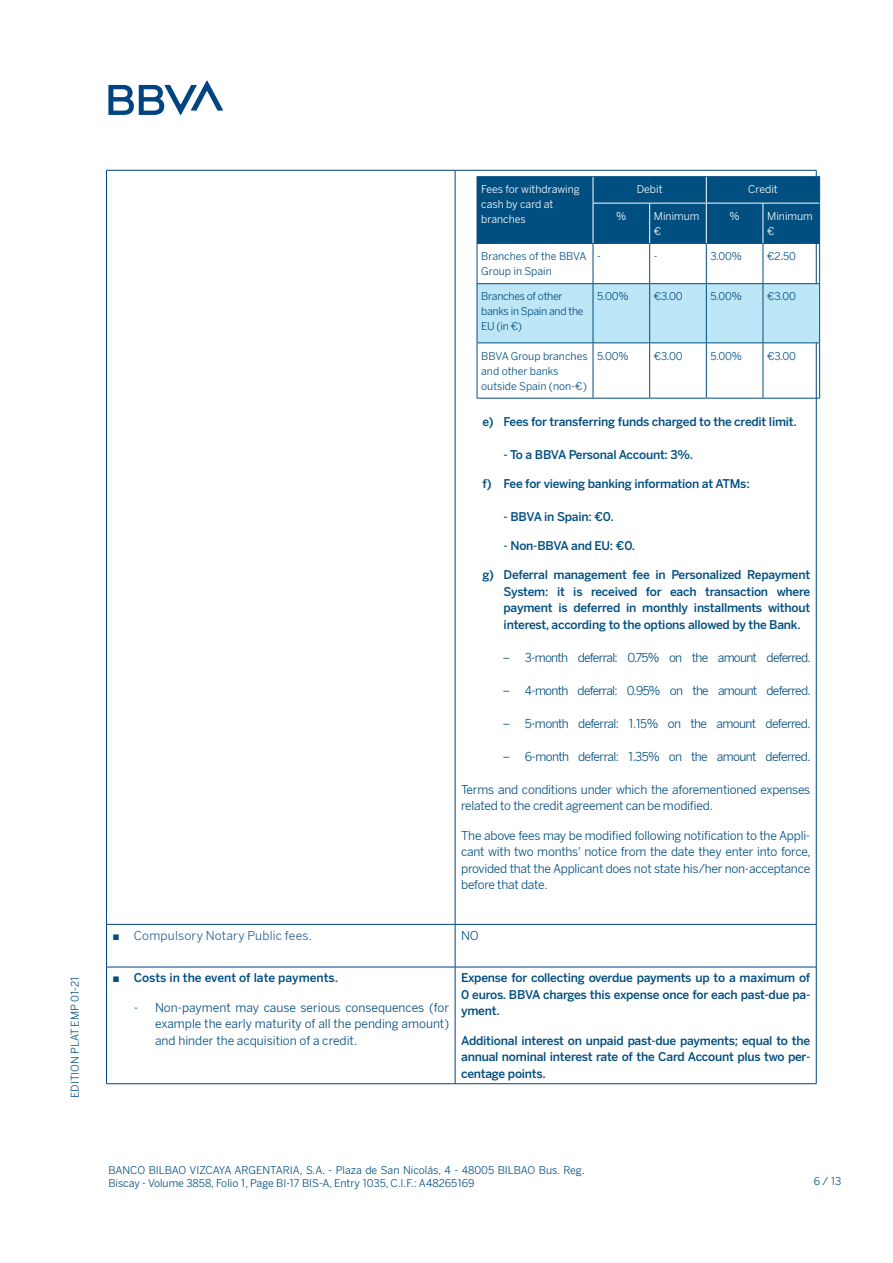
<style>
.page{position:relative;width:893px;height:1263px;background:#fff}
.page>*{position:absolute;margin:0;border:0;box-sizing:border-box;transform-origin:0 0}
.t1{font:500 12px/16.5px "Benton Sans BBVA";letter-spacing:-.02em;color:#014e80;text-align:justify}
.t2{font:12px/16.5px "BBVA Benton Sans";letter-spacing:-.03em;color:#014e80;text-align:justify}
.t3{font:12px "BBVA Benton Sans";letter-spacing:-.06em;color:#014e80}
.t4{font:12px "BBVA Benton Sans";letter-spacing:-.05em;color:#014e80}
.t5{font:500 12px "Benton Sans BBVA";color:#014e80}
.t6{font:12px "BBVA Benton Sans";letter-spacing:.015em;color:#266094}
.t7{font:10.5px/15px "BBVA Benton Sans";color:#014e80}
.t8{font:10.5px/15px "BBVA Benton Sans";color:#fff}
.t9{font:10.5px/15px "BBVA Benton Sans";letter-spacing:-.025em;color:#014e80}
.s1{font-family:"Arial";color:#014e80}
.s2{font-family:"Arial";font-weight:400}
</style>
<div class="page">
<svg style="left:108px;top:80px;width:115px;height:35px"></svg>
<hr style="left:106px;top:170px;width:349px;height:1px;background:#004481">
<hr style="left:106px;top:170px;width:1px;height:754px;background:#004481">
<hr style="left:455px;top:170px;width:361px;height:1px;background:#004481">
<hr style="left:455px;top:170px;width:1px;height:754px;background:#004481">
<hr style="left:816px;top:170px;width:1px;height:754px;background:#004481">
<hr style="left:106px;top:924px;width:349px;height:1px;background:#004481">
<hr style="left:106px;top:924px;width:1px;height:43px;background:#004481">
<hr style="left:455px;top:924px;width:361px;height:1px;background:#004481">
<hr style="left:455px;top:924px;width:1px;height:43px;background:#004481">
<hr style="left:816px;top:924px;width:1px;height:43px;background:#004481">
<hr style="left:106px;top:967px;width:349px;height:1px;background:#004481">
<hr style="left:106px;top:967px;width:1px;height:116px;background:#004481">
<hr style="left:455px;top:967px;width:361px;height:1px;background:#004481">
<hr style="left:455px;top:967px;width:1px;height:116px;background:#004481">
<hr style="left:816px;top:967px;width:1px;height:116px;background:#004481">
<hr style="left:106px;top:1083px;width:349px;height:1px;background:#004481">
<hr style="left:455px;top:1083px;width:361px;height:1px;background:#004481">
<div style="left:478px;top:284px;width:341px;height:58px;background:#bde6f6"></div>
<hr style="left:477px;top:176px;width:116px;height:1px;background:#014e80">
<hr style="left:593px;top:176px;width:57px;height:1px;background:#014e80">
<hr style="left:650px;top:176px;width:56px;height:1px;background:#014e80">
<hr style="left:706px;top:176px;width:57px;height:1px;background:#014e80">
<hr style="left:763px;top:176px;width:57px;height:1px;background:#014e80">
<hr style="left:477px;top:243px;width:116px;height:1px;background:#014e80">
<hr style="left:593px;top:243px;width:57px;height:1px;background:#014e80">
<hr style="left:650px;top:243px;width:56px;height:1px;background:#014e80">
<hr style="left:706px;top:243px;width:57px;height:1px;background:#014e80">
<hr style="left:763px;top:243px;width:57px;height:1px;background:#014e80">
<div style="left:477px;top:177px;width:343px;height:66px;background:#014e80"></div>
<hr style="left:593px;top:203px;width:57px;height:1px;background:#fff">
<hr style="left:593px;top:203px;width:1px;height:40px;background:#fff">
<hr style="left:650px;top:203px;width:56px;height:1px;background:#fff">
<hr style="left:649px;top:203px;width:1px;height:40px;background:#fff">
<hr style="left:706px;top:203px;width:57px;height:1px;background:#fff">
<hr style="left:706px;top:203px;width:1px;height:40px;background:#fff">
<hr style="left:763px;top:203px;width:56px;height:1px;background:#fff">
<hr style="left:763px;top:203px;width:1px;height:40px;background:#fff">
<hr style="left:477px;top:244px;width:1px;height:39px;background:#014e80">
<hr style="left:593px;top:244px;width:1px;height:39px;background:#014e80">
<hr style="left:649px;top:244px;width:1px;height:39px;background:#014e80">
<hr style="left:706px;top:244px;width:1px;height:39px;background:#014e80">
<hr style="left:763px;top:244px;width:1px;height:39px;background:#014e80">
<hr style="left:819px;top:244px;width:1px;height:39px;background:#014e80">
<hr style="left:477px;top:283px;width:116px;height:1px;background:#014e80">
<hr style="left:477px;top:284px;width:1px;height:58px;background:#014e80">
<hr style="left:593px;top:283px;width:57px;height:1px;background:#014e80">
<hr style="left:593px;top:284px;width:1px;height:58px;background:#014e80">
<hr style="left:650px;top:283px;width:56px;height:1px;background:#014e80">
<hr style="left:649px;top:284px;width:1px;height:58px;background:#014e80">
<hr style="left:706px;top:283px;width:57px;height:1px;background:#014e80">
<hr style="left:706px;top:284px;width:1px;height:58px;background:#014e80">
<hr style="left:763px;top:283px;width:57px;height:1px;background:#014e80">
<hr style="left:763px;top:284px;width:1px;height:58px;background:#014e80">
<hr style="left:819px;top:284px;width:1px;height:58px;background:#014e80">
<hr style="left:477px;top:342px;width:116px;height:1px;background:#014e80">
<hr style="left:477px;top:343px;width:1px;height:55px;background:#014e80">
<hr style="left:593px;top:342px;width:57px;height:1px;background:#014e80">
<hr style="left:593px;top:343px;width:1px;height:55px;background:#014e80">
<hr style="left:650px;top:342px;width:56px;height:1px;background:#014e80">
<hr style="left:649px;top:343px;width:1px;height:55px;background:#014e80">
<hr style="left:706px;top:342px;width:57px;height:1px;background:#014e80">
<hr style="left:706px;top:343px;width:1px;height:55px;background:#014e80">
<hr style="left:763px;top:342px;width:57px;height:1px;background:#014e80">
<hr style="left:763px;top:343px;width:1px;height:55px;background:#014e80">
<hr style="left:819px;top:343px;width:1px;height:55px;background:#014e80">
<hr style="left:477px;top:398px;width:116px;height:1px;background:#014e80">
<hr style="left:593px;top:398px;width:57px;height:1px;background:#014e80">
<hr style="left:650px;top:398px;width:56px;height:1px;background:#014e80">
<hr style="left:706px;top:398px;width:57px;height:1px;background:#014e80">
<hr style="left:763px;top:398px;width:57px;height:1px;background:#014e80">
<p class="t7" style="left:67px;top:1098px;width:123px;rotate:-90deg">EDITION PLAT EMP 01-21</p>
<p class="t8" style="left:481px;top:182px;width:100px">Fees for withdrawing cash by card at branches</p>
<p class="t8" style="left:637px;top:182px;width:27px">Debit</p>
<p class="t8" style="left:748px;top:182px;width:31px">Credit</p>
<p class="t8" style="left:616px;top:209px;width:12px">%</p>
<p class="t8" style="left:654px;top:209px;width:47px">Minimum €</p>
<p class="t8" style="left:730px;top:209px;width:12px">%</p>
<p class="t8" style="left:767px;top:209px;width:47px">Minimum €</p>
<p class="t7" style="left:481px;top:249px;width:107px">Branches of the BBVA<br>Group in Spain</p>
<p class="t7" style="left:597px;top:249px;width:5px">-</p>
<p class="t7" style="left:654px;top:249px;width:5px">-</p>
<p class="t7" style="left:711px;top:249px;width:33px">3.00%</p>
<p class="t7" style="left:767px;top:249px;width:30px">€2.50</p>
<p class="t9" style="left:481px;top:289px;width:104px">Branches of other banks in Spain and the<br>EU (in €)</p>
<p class="t7" style="left:597px;top:289px;width:33px">5.00%</p>
<p class="t7" style="left:654px;top:289px;width:30px">€3.00</p>
<p class="t7" style="left:710px;top:289px;width:33px">5.00%</p>
<p class="t7" style="left:767px;top:289px;width:30px">€3.00</p>
<p class="t7" style="left:481px;top:348px;width:108px">BBVA Group branches and other banks outside Spain (non-€)</p>
<p class="t7" style="left:597px;top:348px;width:33px">5.00%</p>
<p class="t7" style="left:654px;top:348px;width:30px">€3.00</p>
<p class="t7" style="left:710px;top:348px;width:33px">5.00%</p>
<p class="t7" style="left:767px;top:348px;width:30px">€3.00</p>
<p class="t1" style="left:482px;top:413px;width:316px">e) Fees for transferring funds charged to the credit limit.</p>
<p class="t1" style="left:504px;top:446px;width:191px">- To a BBVA Personal Account: 3%.</p>
<p class="t1" style="left:482px;top:475px;width:269px">f) Fee for viewing banking information at ATMs:</p>
<p class="t1" style="left:504px;top:508px;width:111px">- BBVA in Spain: €0.</p>
<p class="t1" style="left:504px;top:537px;width:133px">- Non-BBVA and EU: €0.</p>
<p class="t1" style="left:504px;top:567px;width:308px;text-indent:-21px">g) Deferral management fee in Personalized Repayment System: it is received for each transaction where payment is deferred in monthly installments without interest, according to the options allowed by the Bank.</p>
<p class="t3" style="left:504px;top:650px;width:308px">– 3-month deferral: 0.75% on the amount deferred.</p>
<p class="t3" style="left:504px;top:683px;width:308px">– 4-month deferral: 0.95% on the amount deferred.</p>
<p class="t4" style="left:504px;top:716px;width:308px">– 5-month deferral: 1.15% on the amount deferred.</p>
<p class="t4" style="left:504px;top:749px;width:308px">– 6-month deferral: 1.35% on the amount deferred.</p>
<p class="t2" style="left:461px;top:781px;width:351px">Terms and conditions under which the aforementioned expenses related to the credit agreement can be modified.</p>
<p class="t2" style="left:461px;top:827px;width:351px">The above fees may be modified following notification to the Appli&shy;cant with two months' notice from the date they enter into force, provided that the Applicant does not state his/her non-acceptance before that date.</p>
<p class="t6" style="left:112px;top:928px;width:201px"><span class="s1">■</span> Compulsory Notary Public fees.</p>
<p class="t2" style="left:461px;top:927px;width:19px">NO</p>
<p class="t5" style="left:113px;top:971px;width:227px"><span class="s2">■</span> Costs in the event of late payments.</p>
<p class="t2" style="left:155px;top:999px;width:296px;text-indent:-21px">- Non-payment may cause serious consequences (for example the early maturity of all the pending amount) and hinder the acquisition of a credit.</p>
<p class="t1" style="left:461px;top:970px;width:351px">Expense for collecting overdue payments up to a maximum of 0 euros. BBVA charges this expense once for each past-due pa&shy;yment.</p>
<p class="t1" style="left:461px;top:1032px;width:351px">Additional interest on unpaid past-due payments; equal to the annual nominal interest rate of the Card Account plus two per&shy;centage points.</p>
<p class="t7" style="left:108px;top:1164px;width:478px;line-height:12.6px">BANCO BILBAO VIZCAYA ARGENTARIA, S.A. - Plaza de San Nicolás, 4 - 48005 BILBAO Bus. Reg.<br>Biscay - Volume 3858, Folio 1, Page BI-17 BIS-A, Entry 1035, C.I.F.: A48265169</p>
<p class="t7" style="left:814px;top:1173px;width:29px">6 / 13</p>
</div>
